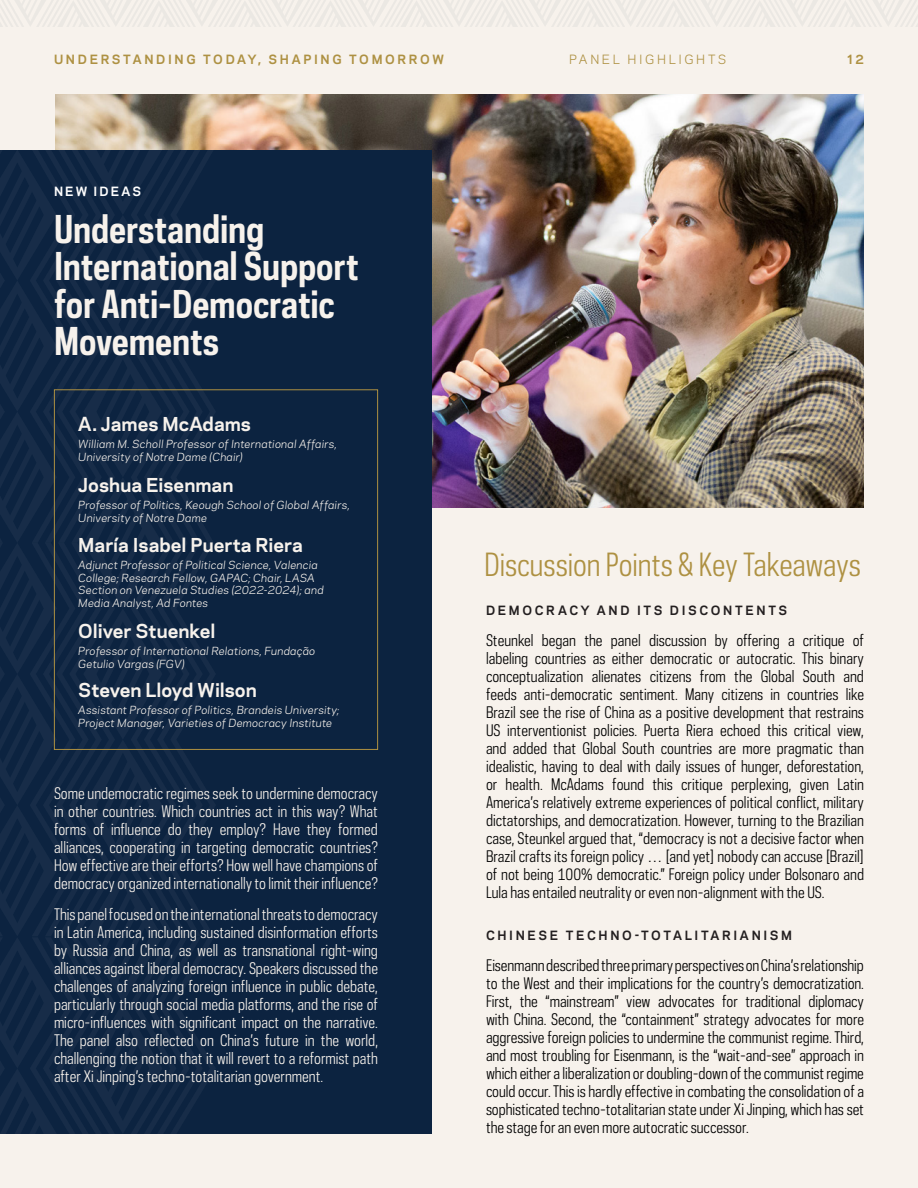
<style>
.page{position:relative;width:918px;height:1188px;background:#f7f2ec}
.page>*{position:absolute;margin:0;border:0;box-sizing:border-box;transform-origin:0 0}
.t1{font:700 36px/37.5px "Polaris Condensed";letter-spacing:-.005em;color:#f7f2ec}
.t2{font:30px "Polaris Condensed";letter-spacing:-.005em;color:#ae9142}
.t3{font:700 18px "Galaxie Polaris";color:#f7f2ec}
.Basic_Polaris{font:15px/18px "Polaris Condensed";color:#000;text-align:justify}
.Basic_Polaris_Warm_White{font:15px/18px "Polaris Condensed";color:#f7f2ec;text-align:justify}
.t4{font:700 12px "Galaxie Polaris";letter-spacing:.22em;color:#231f20}
.t5{font:700 12px "Galaxie Polaris";letter-spacing:.22em;color:#ae9142}
.t6{font:12px "Galaxie Polaris";letter-spacing:.22em;color:#ae9142}
.H4_TOC{font:700 12px "Galaxie Polaris";letter-spacing:.17em;color:#fff}
.t7{font:italic 10.5px/12.6px "Galaxie Polaris";letter-spacing:.015em;color:#f7f2ec}
</style>
<div class="page">
<img style="left:55px;top:94px;width:809px;height:414px">
<div style="left:0;top:150px;width:432px;height:984px;background:#0c2340"></div>
<svg style="left:0;top:149px;width:216px;height:985px"></svg>
<div style="left:54px;top:389px;width:324px;height:361px;border:1px solid #ae9142"></div>
<svg style="left:0;top:0;width:918px;height:27px"></svg>
<h4 class="t5" style="left:54px;top:50px;width:391px">UNDERSTANDING TODAY, SHAPING TOMORROW</h4>
<h4 class="t6" style="left:569px;top:50px;width:159px">PANEL HIGHLIGHTS</h4>
<h4 class="t5" style="left:848px;top:50px;width:18px">12</h4>
<p class="H4_TOC" style="left:54px;top:183px;width:89px">NEW IDEAS</p>
<h1 class="t1" style="left:54px;top:209px;width:306px">Understanding<br>International Support for Anti-Democratic<br>Movements</h1>
<h3 class="t3" style="left:78px;top:411px;width:174px">A. James McAdams</h3>
<h3 class="t7" style="left:78px;top:437px;width:260px">William M. Scholl Professor of International Affairs,<br>University of Notre Dame (Chair)</h3>
<h3 class="t3" style="left:78px;top:472px;width:157px">Joshua Eisenman</h3>
<h3 class="t7" style="left:78px;top:498px;width:273px">Professor of Politics, Keough School of Global Affairs,<br>University of Notre Dame</h3>
<h3 class="t7" style="left:78px;top:558px;width:247px">Adjunct Professor of Political Science, Valencia College; Research Fellow, GAPAC; Chair, LASA Section on Venezuela Studies (2022-2024); and Media Analyst, Ad Fontes</h3>
<h3 class="t3" style="left:78px;top:532px;width:226px">María Isabel Puerta Riera</h3>
<h3 class="t3" style="left:78px;top:618px;width:139px">Oliver Stuenkel</h3>
<h3 class="t7" style="left:78px;top:644px;width:239px">Professor of International Relations, Fundação<br>Getulio Vargas (FGV)</h3>
<h3 class="t7" style="left:78px;top:703px;width:263px">Assistant Professor of Politics, Brandeis University;<br>Project Manager, Varieties of Democracy Institute</h3>
<h3 class="t3" style="left:78px;top:677px;width:180px">Steven Lloyd Wilson</h3>
<p class="Basic_Polaris_Warm_White" style="left:54px;top:784px;width:326px">Some undemocratic regimes seek to undermine democracy in other countries. Which countries act in this way? What forms of influence do they employ? Have they formed alliances, cooperating in targeting democratic countries?<br>How effective are their efforts? How well have champions of democracy organized internationally to limit their influence?</p>
<p class="Basic_Polaris_Warm_White" style="left:54px;top:905px;width:326px">This panel focused on the international threats to democracy in Latin America, including sustained disinformation efforts by Russia and China, as well as transnational right-wing alliances against liberal democracy. Speakers discussed the challenges of analyzing foreign influence in public debate, particularly through social media platforms, and the rise of micro-influences with significant impact on the narrative.<br>The panel also reflected on China’s future in the world, challenging the notion that it will revert to a reformist path after Xi Jinping’s techno-totalitarian government.</p>
<h2 class="t2" style="left:484px;top:544px;width:378px">Discussion Points &amp; Key Takeaways</h2>
<h4 class="t4" style="left:486px;top:601px;width:303px">DEMOCRACY AND ITS DISCONTENTS</h4>
<p class="Basic_Polaris" style="left:486px;top:632px;width:380px">Steunkel began the panel discussion by offering a critique of labeling countries as either democratic or autocratic. This binary conceptualization alienates citizens from the Global South and feeds anti-democratic sentiment. Many citizens in countries like Brazil see the rise of China as a positive development that restrains US interventionist policies. Puerta Riera echoed this critical view, and added that Global South countries are more pragmatic than idealistic, having to deal with daily issues of hunger, deforestation, or health. McAdams found this critique perplexing, given Latin America’s relatively extreme experiences of political conflict, military dictatorships, and democratization. However, turning to the Brazilian case, Steunkel argued that, “democracy is not a decisive factor when Brazil crafts its foreign policy … [and yet] nobody can accuse [Brazil] of not being 100% democratic.” Foreign policy under Bolsonaro and Lula has entailed neutrality or even non-alignment with the US.</p>
<h4 class="t4" style="left:486px;top:926px;width:308px">CHINESE TECHNO-TOTALITARIANISM</h4>
<p class="Basic_Polaris" style="left:486px;top:956px;width:380px">Eisenmann described three primary perspectives on China’s relationship to the West and their implications for the country’s democratization.<br>First, the “mainstream” view advocates for traditional diplomacy with China. Second, the “containment” strategy advocates for more aggressive foreign policies to undermine the communist regime. Third, and most troubling for Eisenmann, is the “wait-and-see” approach in which either a liberalization or doubling-down of the communist regime could occur. This is hardly effective in combating the consolidation of a sophisticated techno-totalitarian state under Xi Jinping, which has set the stage for an even more autocratic successor.</p>
</div>
